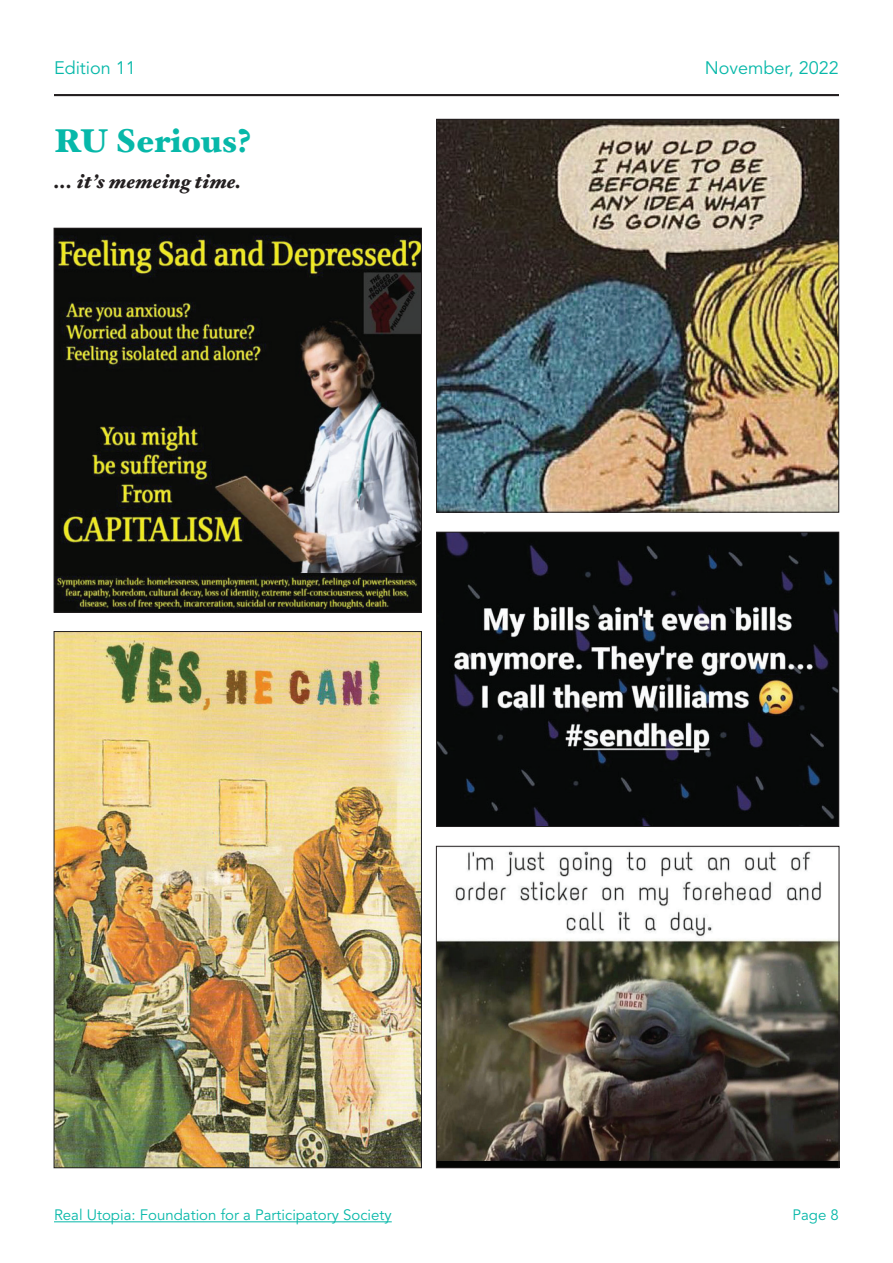
<style>
.page{position:relative;width:893px;height:1263px;background:#fff}
.page>*{position:absolute;margin:0;border:0;box-sizing:border-box;transform-origin:0 0}
.t1{font:900 33px "Hoefler Text";color:#07b8a9}
.t2{font:italic 900 19.5px "Hoefler Text";color:#231f20}
.t3{font:18px "Avenir LT Std";color:#07b8a9}
.t4{font:15px "Avenir LT Std";color:#07b8a9}
</style>
<div class="page">
<hr style="left:54px;top:1221px;width:338px;height:1px;background:#07b8a9">
<hr style="left:54px;top:94px;width:785px;height:2px;background:#231f20">
<img style="left:56px;top:230px;width:363px;height:380px">
<div style="left:54px;top:228px;width:367px;height:384px;border:1px solid #231f20"></div>
<img style="left:56px;top:633px;width:363px;height:533px">
<img style="left:438px;top:851px;width:399px;height:315px">
<div style="left:436px;top:846px;width:403px;height:322px;border:1px solid #231f20"></div>
<img style="left:438px;top:121px;width:399px;height:389px">
<div style="left:436px;top:119px;width:403px;height:393px;border:1px solid #231f20"></div>
<img style="left:438px;top:534px;width:399px;height:291px">
<div style="left:436px;top:532px;width:403px;height:295px;border:1px solid #231f20"></div>
<p class="t3" style="left:54px;top:57px;width:83px">Edition 11</p>
<h1 class="t1" style="left:54px;top:121px;width:198px">RU Serious?</h1>
<h2 class="t2" style="left:54px;top:170px;width:189px">... it’s memeing time.</h2>
<p class="t3" style="left:705px;top:57px;width:136px">November, 2022</p>
<p class="t4" style="left:54px;top:1206px;width:339px">Real Utopia: Foundation for a Participatory Society</p>
<p class="t4" style="left:793px;top:1206px;width:48px">Page 8</p>
</div>
